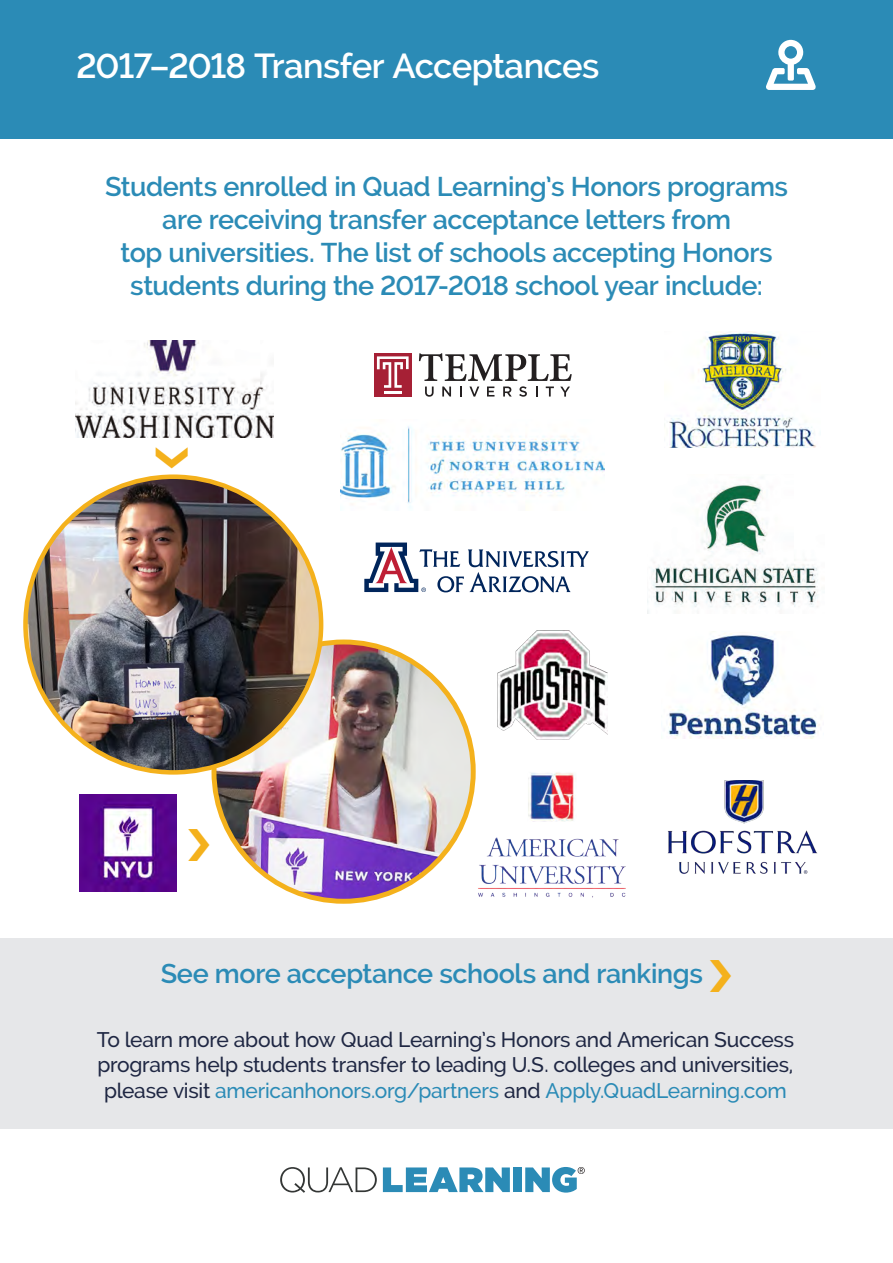
<style>
.page{position:relative;width:893px;height:1263px;background:#fff}
.page>*{position:absolute;margin:0;border:0;box-sizing:border-box;transform-origin:0 0}
.t1{font:600 34.5px "Raleway";letter-spacing:-.025em;color:#fff}
.t2{font:600 27px/33px "Raleway";letter-spacing:-.015em;color:#2b8bb6;text-align:center}
.t3{font:500 21px/25.5px "Raleway";letter-spacing:-.015em;color:#1f2743;text-align:center}
.s1{color:#2b8bb6}
</style>
<div class="page">
<img style="left:648px;top:477px;width:170px;height:136px">
<img style="left:214px;top:642px;width:259px;height:259px;border-radius:130px">
<svg style="left:364px;top:542px;width:225px;height:51px"></svg>
<div style="left:0;top:0;width:893px;height:138px;background:#2b8bb6"></div>
<div style="left:0;top:938px;width:893px;height:190px;background:#e6e7e9"></div>
<svg style="left:280px;top:1167px;width:97px;height:26px"></svg>
<svg style="left:383px;top:1167px;width:127px;height:25px"></svg>
<div style="left:513px;top:1167px;width:9px;height:25px;background:#2b8bb6"></div>
<svg style="left:525px;top:1167px;width:60px;height:25px"></svg>
<svg style="left:766px;top:40px;width:50px;height:50px"></svg>
<img style="left:25px;top:477px;width:296px;height:295px;border-radius:148px">
<img style="left:75px;top:340px;width:198px;height:98px">
<img style="left:668px;top:633px;width:152px;height:105px">
<img style="left:498px;top:631px;width:110px;height:108px">
<img style="left:668px;top:780px;width:150px;height:94px">
<img style="left:341px;top:426px;width:263px;height:82px">
<img style="left:669px;top:331px;width:147px;height:116px">
<img style="left:470px;top:768px;width:156px;height:129px">
<div style="left:374px;top:353px;width:38px;height:43px;background:#a62035"></div>
<svg style="left:377px;top:356px;width:32px;height:37px"></svg>
<svg style="left:419px;top:353px;width:153px;height:44px"></svg>
<img style="left:79px;top:794px;width:98px;height:98px">
<p class="t1" style="left:76px;top:46px;width:525px">2017–2018 Transfer Acceptances</p>
<p class="t2" style="left:105px;top:170px;width:684px">Students enrolled in Quad Learning’s Honors programs are receiving transfer acceptance letters from<br>top universities. The list of schools accepting Honors students during the 2017-2018 school year include:</p>
<p class="t2" style="left:161px;top:957px;width:544px">See more acceptance schools and rankings</p>
<p class="t3" style="left:97px;top:1026px;width:699px">To learn more about how Quad Learning’s Honors and American Success programs help students transfer to leading U.S. colleges and universities, please visit <span class="s1">americanhonors.org/partners</span> and <span class="s1">Apply.QuadLearning.com</span></p>
</div>
